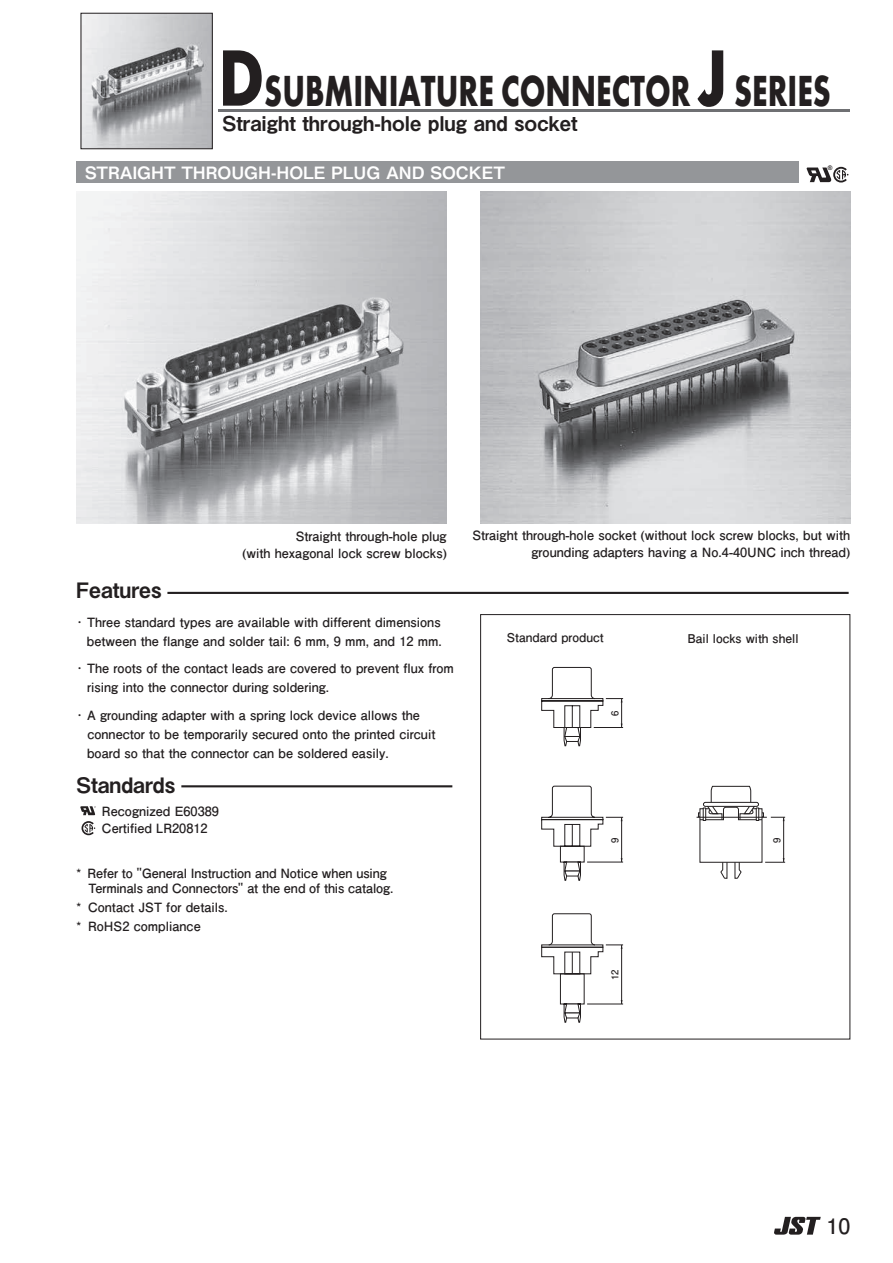
<style>
.page{position:relative;width:893px;height:1263px;background:#fff}
.page>*{position:absolute;margin:0;border:0;box-sizing:border-box;transform-origin:0 0}
.t1{font:700 82.8px "Futura PT";color:#231f20;scale:.8 1}
.t2{font:700 45.15px "Futura PT";color:#231f20;scale:.7 1}
.t3{font:21.3px "Midashi Go Pr 6 N MB31 90 msp RKSJ H";color:#231f20}
.t4{font:21.3px "Futo Go B101 Pr 6 N Bold 90 msp RKSJ H";color:#231f20}
.t5{font:20.4px "Midashi Go Pr 6 N MB31 90 msp RKSJ H";color:#231f20}
.t6{font:16.95px "Midashi Go Pr 6 N MB31 90 msp RKSJ H";color:#fff}
.t7{font:12.75px/17px "Futo Go B101 Pr 6 N Bold 90 msp RKSJ H";color:#231f20}
.t8{font:12.15px "Futo Go B101 Pr 6 N Bold 90 msp RKSJ H";color:#231f20}
.t9{font:9.45px "Futo Go B101 Pr 6 N Bold 90 msp RKSJ H";color:#231f20}
.t10{font:700 6.3px "Arial";color:#231f20}
.s1{font-size:82.8px}
</style>
<div class="page">
<svg style="left:774px;top:1217px;width:47px;height:18px"></svg>
<hr style="left:218px;top:109px;width:632px;height:2px;background:#6f7073">
<img style="left:77px;top:192px;width:369px;height:331px">
<img style="left:480px;top:192px;width:370px;height:331px">
<svg style="left:541px;top:667px;width:82px;height:80px"></svg>
<svg style="left:541px;top:785px;width:82px;height:238px"></svg>
<hr style="left:696px;top:817px;width:71px;height:1px;background:#231f20">
<svg style="left:698px;top:786px;width:87px;height:93px"></svg>
<div style="left:480px;top:614px;width:370px;height:425px;border:1px solid #231f20"></div>
<img style="left:83px;top:15px;width:128px;height:132px">
<div style="left:81px;top:13px;width:132px;height:136px;border:1px solid #231f20"></div>
<div style="left:77px;top:162px;width:722px;height:21px;background:#949699"></div>
<hr style="left:167px;top:592px;width:681px;height:2px;background:#231f20">
<hr style="left:181px;top:785px;width:271px;height:2px;background:#231f20">
<svg style="left:82px;top:821px;width:13px;height:14px"></svg>
<svg style="left:80px;top:806px;width:16px;height:9px"></svg>
<svg style="left:806px;top:167px;width:42px;height:16px"></svg>
<h1 class="t1" style="left:218px;top:50px;width:59px">D</h1>
<h3 class="t5" style="left:223px;top:115px;width:356px">Straight through-hole plug and socket</h3>
<h2 class="t2" style="left:264px;top:76px;width:811px">SUBMINIATURE CONNECTOR <span class="s1">J</span> SERIES</h2>
<h3 class="t6" style="left:85px;top:167px;width:421px">STRAIGHT THROUGH-HOLE PLUG AND SOCKET</h3>
<p class="t10" style="left:828px;top:164px;width:6px">®</p>
<h3 class="t3" style="left:76px;top:582px;width:87px">Features</h3>
<p class="t7" style="left:242px;top:529px;width:206px;text-align:right">Straight through-hole plug<br>(with hexagonal lock screw blocks)</p>
<p class="t7" style="left:472px;top:529px;width:379px;text-align:right">Straight through-hole socket (without lock screw blocks, but with grounding adapters having a No.4-40UNC inch thread)</p>
<p class="t7" style="left:76px;top:614px;width:367px;line-height:19.2px;text-align:right">･ Three standard types are available with different dimensions between the flange and solder tail: 6 mm, 9 mm, and 12 mm.</p>
<p class="t7" style="left:87px;top:661px;width:368px;line-height:19px;text-indent:-11px">･ The roots of the contact leads are covered to prevent flux from rising into the connector during soldering.</p>
<p class="t7" style="left:87px;top:707px;width:350px;line-height:19.2px;text-indent:-11px">･ A grounding adapter with a spring lock device allows the connector to be temporarily secured onto the printed circuit board so that the connector can be soldered easily.</p>
<h3 class="t3" style="left:77px;top:777px;width:100px">Standards</h3>
<p class="t7" style="left:102px;top:804px;width:118px">Recognized E60389<br>Certified LR20812</p>
<p class="t7" style="left:89px;top:867px;width:306px;line-height:14.9px;text-indent:-12px">* Refer to "General Instruction and Notice when using<br>Terminals and Connectors" at the end of this catalog.</p>
<p class="t7" style="left:77px;top:899px;width:153px;line-height:19px">* Contact JST for details. * RoHS2 compliance</p>
<p class="t8" style="left:507px;top:633px;width:98px">Standard product</p>
<p class="t8" style="left:687px;top:634px;width:112px">Bail locks with shell</p>
<p class="t9" style="left:611px;top:716px;width:7px;rotate:-90deg">6</p>
<p class="t9" style="left:611px;top:843px;width:7px;rotate:-90deg">9</p>
<p class="t9" style="left:773px;top:843px;width:7px;rotate:-90deg">9</p>
<p class="t9" style="left:611px;top:980px;width:12px;rotate:-90deg">12</p>
<h3 class="t4" style="left:826px;top:1218px;width:25px">10</h3>
</div>
